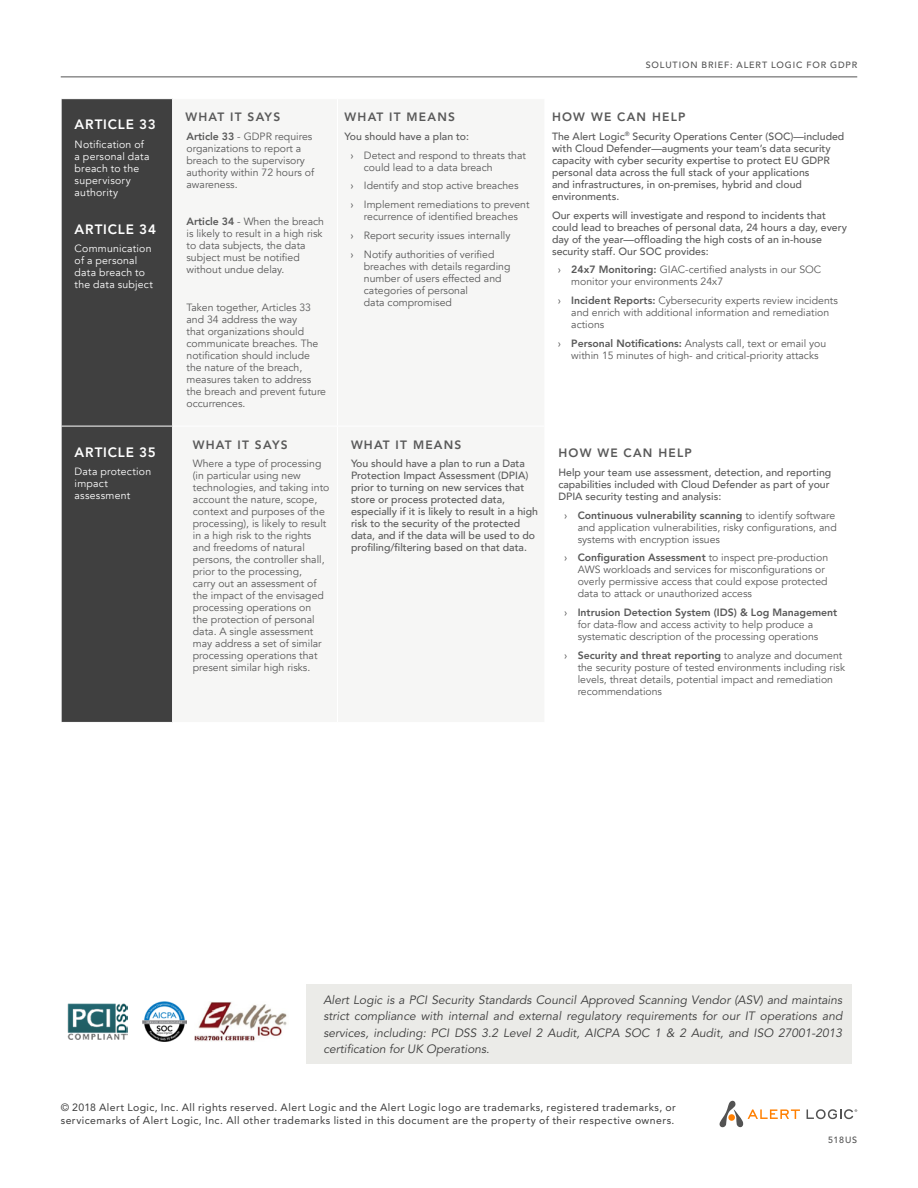
<style>
.page{position:relative;width:918px;height:1188px;background:#fff}
.page>*{position:absolute;margin:0;border:0;box-sizing:border-box;transform-origin:0 0}
.t1{font:800 13.5px "Avenir LT Std";letter-spacing:.06em;color:#fff}
.t2{font:italic 12px/16.5px "Avenir LT Std";color:#3c3c3c;text-align:justify}
.t3{font:800 12px "Avenir LT Std";letter-spacing:.1em;color:#595959}
.t4{font:10.5px/12px "Avenir";color:#595959}
.t5{font:500 10.5px/12px "Avenir";color:#595959}
.t6{font:10.5px/13.5px "Avenir LT Std";letter-spacing:.04em;color:#3c3c3c}
.t7{font:800 10.5px "Avenir LT Std";color:#595959}
.t8{font:10.5px/12px "Avenir";letter-spacing:.02em;color:#fff}
.t9{font:500 9px "Avenir LT Std";letter-spacing:.1em;color:#535353}
.s1{font-weight:800}
.s2{font-weight:500}
.s3{font-family:"Avenir LT Std"}
.s4{font-family:"Avenir LT Std";font-weight:800}
.s5{font-weight:400}
.s6{font-family:"Avenir";font-weight:400}
</style>
<div class="page">
<svg style="left:807px;top:1109px;width:50px;height:10px"></svg>
<svg style="left:719px;top:1100px;width:81px;height:28px"></svg>
<div style="left:728px;top:1114px;width:7px;height:7px;background:#ff7f00;border-radius:50%"></div>
<hr style="left:61px;top:76px;width:796px;height:1px;background:#535353">
<div style="left:62px;top:99px;width:110px;height:623px;background:#404040"></div>
<hr style="left:61px;top:426px;width:112px;height:1px;background:#fff">
<div style="left:306px;top:984px;width:545px;height:80px;background:#ebebe8"></div>
<img style="left:142px;top:1001px;width:44px;height:40px">
<img style="left:194px;top:1002px;width:93px;height:39px">
<img style="left:68px;top:1003px;width:60px;height:37px">
<p class="t1" style="left:75px;top:117px;width:83px">ARTICLE 33</p>
<p class="t8" style="left:75px;top:139px;width:76px">Notification of a personal data breach to the supervisory authority</p>
<p class="t1" style="left:75px;top:221px;width:83px">ARTICLE 34</p>
<p class="t8" style="left:75px;top:243px;width:80px">Communication of a personal data breach to the data subject</p>
<p class="t1" style="left:75px;top:444px;width:83px">ARTICLE 35</p>
<p class="t8" style="left:75px;top:466px;width:78px">Data protection impact assessment</p>
<p class="t9" style="left:646px;top:59px;width:213px">SOLUTION BRIEF: ALERT LOGIC FOR GDPR</p>
<p class="t3" style="left:186px;top:110px;width:96px">WHAT IT SAYS</p>
<p class="t4" style="left:187px;top:131px;width:129px"><span class="s1">Article 33</span> - GDPR requires organizations to report a breach to the supervisory authority within 72 hours of awareness.</p>
<p class="t4" style="left:187px;top:216px;width:139px"><span class="s1">Article 34</span> - When the breach is likely to result in a high risk to data subjects, the data subject must be notified without undue delay.</p>
<p class="t4" style="left:187px;top:302px;width:141px">Taken together, Articles 33 and 34 address the way<br>that organizations should communicate breaches. The notification should include the nature of the breach, measures taken to address the breach and prevent future occurrences.</p>
<p class="t3" style="left:193px;top:437px;width:96px">WHAT IT SAYS</p>
<p class="t4" style="left:193px;top:458px;width:138px">Where a type of processing (in particular using new technologies, and taking into account the nature, scope, context and purposes of the processing), is likely to result in a high risk to the rights and freedoms of natural persons, the controller shall, prior to the processing,<br>carry out an assessment of the impact of the envisaged processing operations on<br>the protection of personal data. A single assessment may address a set of similar processing operations that present similar high risks.</p>
<p class="t3" style="left:345px;top:110px;width:112px">WHAT IT MEANS</p>
<p class="t4" style="left:350px;top:127px;width:177px;line-height:18.8px;text-indent:-6px"><span class="s2">You should have a plan to:<br></span><span class="s3">›</span> Detect and respond to threats that</p>
<p class="t4" style="left:350px;top:158px;width:181px;line-height:18.8px;text-indent:14px">could lead to a data breach<br><span class="s3">›</span> Identify and stop active breaches<br><span class="s3">›</span> Implement remediations to prevent</p>
<p class="t4" style="left:350px;top:207px;width:169px;line-height:18.8px;text-indent:14px">recurrence of identified breaches <span class="s3">›</span> Report security issues internally<br><span class="s3">›</span> Notify authorities of verified</p>
<p class="t4" style="left:364px;top:260px;width:148px">breaches with details regarding number of users effected and categories of personal<br>data compromised</p>
<p class="t3" style="left:552px;top:110px;width:135px">HOW WE CAN HELP</p>
<p class="t5" style="left:552px;top:130px;width:294px">The Alert Logic<sup>®</sup> Security Operations Center (SOC)—included with Cloud Defender—augments your team’s data security capacity with cyber security expertise to protect EU GDPR personal data across the full stack of your applications<br>and infrastructures, in on-premises, hybrid and cloud environments.</p>
<p class="t5" style="left:552px;top:209px;width:296px">Our experts will investigate and respond to incidents that could lead to breaches of personal data, 24 hours a day, every day of the year—offloading the high costs of an in-house security staff. Our SOC provides:</p>
<p class="t4" style="left:571px;top:264px;width:252px;text-indent:-14px"><span class="s3">›</span> <span class="s4">24x7 Monitoring:</span> GIAC-certified analysts in our SOC monitor your environments 24x7</p>
<p class="t4" style="left:571px;top:295px;width:268px;text-indent:-14px"><span class="s3">›</span> <span class="s4">Incident Reports:</span> Cybersecurity experts review incidents and enrich with additional information and remediation actions</p>
<p class="t4" style="left:558px;top:338px;width:270px;text-align:center"><span class="s3">›</span> <span class="s4">Personal Notifications:</span> Analysts call, text or email you within 15 minutes of high- and critical-priority attacks</p>
<p class="t3" style="left:351px;top:437px;width:112px">WHAT IT MEANS</p>
<p class="t5" style="left:351px;top:457px;width:189px">You should have a plan to run a Data Protection Impact Assessment (DPIA) prior to turning on new services that store or process protected data, especially if it is likely to result in a high risk to the security of the protected data, and if the data will be used to do profiling/filtering based on that data.</p>
<p class="t3" style="left:558px;top:446px;width:135px">HOW WE CAN HELP</p>
<p class="t5" style="left:558px;top:466px;width:274px">Help your team use assessment, detection, and reporting capabilities included with Cloud Defender as part of your<br>DPIA security testing and analysis:</p>
<p class="t7" style="left:564px;top:509px;width:273px"><span class="s5">›</span> Continuous vulnerability scanning <span class="s6">to identify software</span></p>
<p class="t4" style="left:578px;top:521px;width:261px">and application vulnerabilities, risky configurations, and systems with encryption issues</p>
<p class="t7" style="left:564px;top:552px;width:266px"><span class="s5">›</span> Configuration Assessment <span class="s6">to inspect pre-production</span></p>
<p class="t4" style="left:578px;top:564px;width:252px">AWS workloads and services for misconfigurations or overly permissive access that could expose protected data to attack or unauthorized access</p>
<p class="t7" style="left:564px;top:606px;width:275px"><span class="s5">›</span> Intrusion Detection System (IDS) &amp; Log Management</p>
<p class="t4" style="left:578px;top:619px;width:242px">for data-flow and access activity to help produce a systematic description of the processing operations</p>
<p class="t7" style="left:564px;top:649px;width:280px"><span class="s5">›</span> Security and threat reporting <span class="s6">to analyze and document</span></p>
<p class="t4" style="left:578px;top:661px;width:269px">the security posture of tested environments including risk levels, threat details, potential impact and remediation recommendations</p>
<p class="t2" style="left:323px;top:992px;width:520px">Alert Logic is a PCI Security Standards Council Approved Scanning Vendor (ASV) and maintains strict compliance with internal and external regulatory requirements for our IT operations and services, including: PCI DSS 3.2 Level 2 Audit, AICPA SOC 1 &amp; 2 Audit, and ISO 27001-2013 certification for UK Operations.</p>
<p class="t6" style="left:61px;top:1100px;width:617px">© 2018 Alert Logic, Inc. All rights reserved. Alert Logic and the Alert Logic logo are trademarks, registered trademarks, or servicemarks of Alert Logic, Inc. All other trademarks listed in this document are the property of their respective owners.</p>
<p class="t9" style="left:828px;top:1135px;width:31px">518US</p>
</div>
